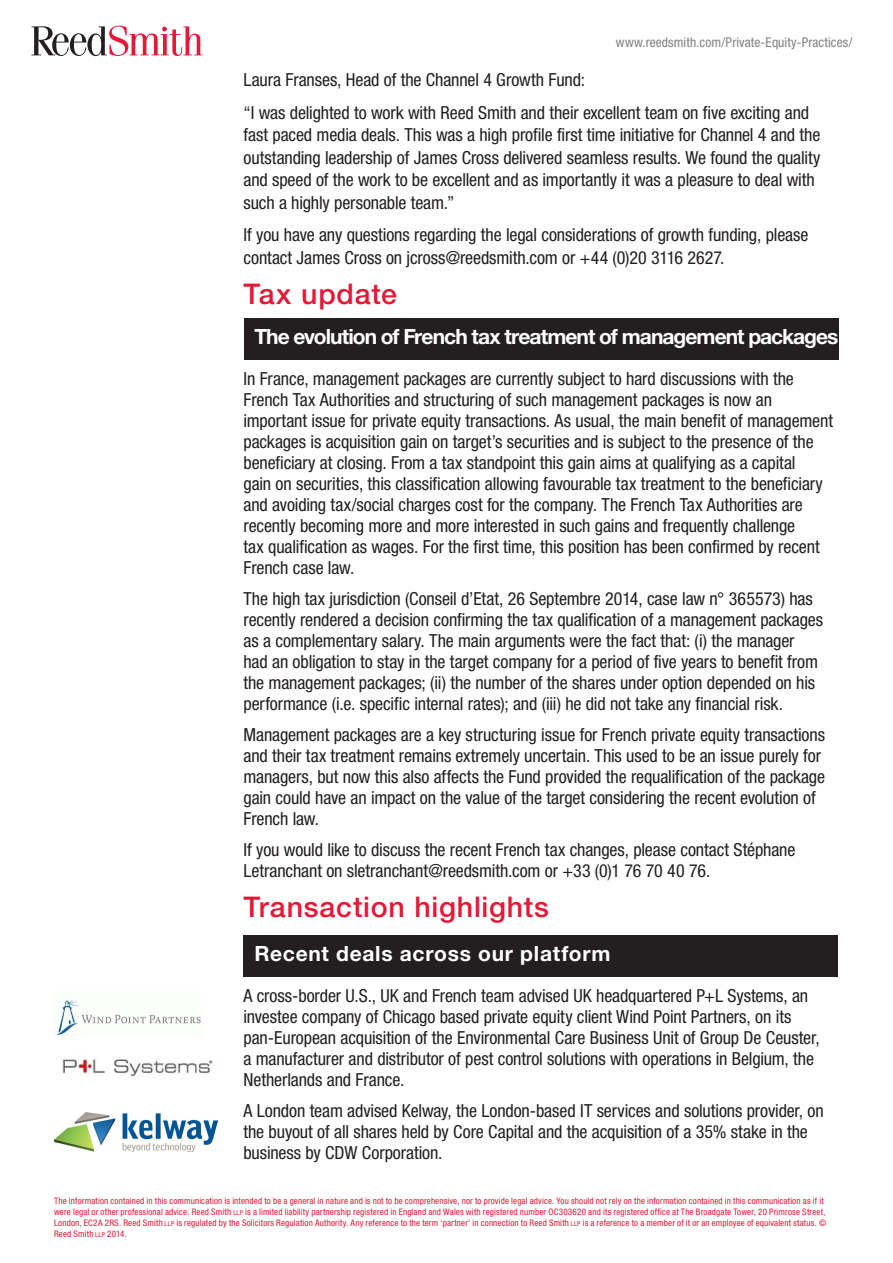
<style>
.page{position:relative;width:893px;height:1263px;background:#fff}
.page>*{position:absolute;margin:0;border:0;box-sizing:border-box;transform-origin:0 0}
.headline{font:500 28.5px "Helvetica Neue LT Std";letter-spacing:.025em;color:#e51836}
.body{font:500 28.5px "Helvetica Neue LT Std";letter-spacing:.025em;color:#e51836}
.headline-2{font:700 21px "Helvetica Neue LT Std";letter-spacing:-.045em;color:#fff}
.headline-3{font:700 21px "Helvetica Neue LT Std";letter-spacing:.035em;color:#fff}
.body-2{font:condensed 18px/21px "Helvetica Neue LT Std";letter-spacing:-.005em;color:#231f20}
.sidebar_copy{font:condensed 13.5px "Helvetica Neue LT Std";letter-spacing:.005em;color:#808285}
.sidebar_copy-2{font:condensed 9px/10.8px "Helvetica Neue LT Std";letter-spacing:.02em;color:#e51836}
.s1{font-size:6.75px}
</style>
<div class="page">
<div style="left:243px;top:935px;width:595px;height:42px;background:#231f20"></div>
<div style="left:244px;top:318px;width:595px;height:41px;background:#231f20"></div>
<svg style="left:31px;top:26px;width:171px;height:30px"></svg>
<img style="left:54px;top:999px;width:147px;height:37px">
<img style="left:62px;top:1058px;width:151px;height:19px">
<img style="left:54px;top:1112px;width:163px;height:40px">
<p class="sidebar_copy" style="left:616px;top:34px;width:238px">www.reedsmith.com/Private-Equity-Practices/</p>
<p class="body-2" style="left:243px;top:69px;width:343px">Laura Franses, Head of the Channel 4 Growth Fund:</p>
<p class="body-2" style="left:243px;top:101px;width:578px;line-height:22.5px">“I was delighted to work with Reed Smith and their excellent team on five exciting and fast paced media deals. This was a high profile first time initiative for Channel 4 and the outstanding leadership of James Cross delivered seamless results. We found the quality and speed of the work to be excellent and as importantly it was a pleasure to deal with such a highly personable team.”</p>
<p class="body-2" style="left:243px;top:224px;width:566px;line-height:22.5px">If you have any questions regarding the legal considerations of growth funding, please contact James Cross on jcross@reedsmith.com or +44 (0)20 3116 2627.</p>
<p class="body" style="left:243px;top:277px;width:155px">Tax update</p>
<p class="headline-2" style="left:254px;top:323px;width:586px">The evolution of French tax treatment of management packages</p>
<p class="body-2" style="left:243px;top:368px;width:591px">In France, management packages are currently subject to hard discussions with the French Tax Authorities and structuring of such management packages is now an important issue for private equity transactions. As usual, the main benefit of management packages is acquisition gain on target’s securities and is subject to the presence of the beneficiary at closing. From a tax standpoint this gain aims at qualifying as a capital<br>gain on securities, this classification allowing favourable tax treatment to the beneficiary and avoiding tax/social charges cost for the company. The French Tax Authorities are recently becoming more and more interested in such gains and frequently challenge<br>tax qualification as wages. For the first time, this position has been confirmed by recent French case law.</p>
<p class="body-2" style="left:243px;top:588px;width:581px">The high tax jurisdiction (Conseil d’Etat, 26 Septembre 2014, case law n° 365573) has recently rendered a decision confirming the tax qualification of a management packages as a complementary salary. The main arguments were the fact that: (i) the manager had an obligation to stay in the target company for a period of five years to benefit from the management packages; (ii) the number of the shares under option depended on his performance (i.e. specific internal rates); and (iii) he did not take any financial risk.</p>
<p class="body-2" style="left:243px;top:724px;width:583px">Management packages are a key structuring issue for French private equity transactions and their tax treatment remains extremely uncertain. This used to be an issue purely for managers, but now this also affects the Fund provided the requalification of the package gain could have an impact on the value of the target considering the recent evolution of French law.</p>
<p class="body-2" style="left:243px;top:839px;width:553px">If you would like to discuss the recent French tax changes, please contact Stéphane<br>Letranchant on sletranchant@reedsmith.com or +33 (0)1 76 70 40 76.</p>
<p class="headline" style="left:243px;top:890px;width:307px">Transaction highlights</p>
<p class="headline-3" style="left:254px;top:940px;width:358px">Recent deals across our platform</p>
<p class="body-2" style="left:243px;top:985px;width:578px">A cross-border U.S., UK and French team advised UK headquartered P+L Systems, an investee company of Chicago based private equity client Wind Point Partners, on its pan-European acquisition of the Environmental Care Business Unit of Group De Ceuster, a manufacturer and distributor of pest control solutions with operations in Belgium, the Netherlands and France.</p>
<p class="body-2" style="left:243px;top:1100px;width:582px">A London team advised Kelway, the London-based IT services and solutions provider, on the buyout of all shares held by Core Capital and the acquisition of a 35% stake in the business by CDW Corporation.</p>
<p class="sidebar_copy-2" style="left:54px;top:1196px;width:774px">The information contained in this communication is intended to be a general in nature and is not to be comprehensive, nor to provide legal advice. You should not rely on the information contained in this communication as if it were legal or other professional advice. Reed Smith <span class="s1">LLP</span> is a limited liability partnership registered in England and Wales with registered number OC303620 and its registered office at The Broadgate Tower, 20 Primrose Street, London, EC2A 2RS. Reed Smith <span class="s1">LLP</span> is regulated by the Solicitors Regulation Authority. Any reference to the term ‘partner’ in connection to Reed Smith <span class="s1">LLP</span> is a reference to a member of it or an employee of equivalent status. © Reed Smith <span class="s1">LLP</span> 2014.</p>
</div>
